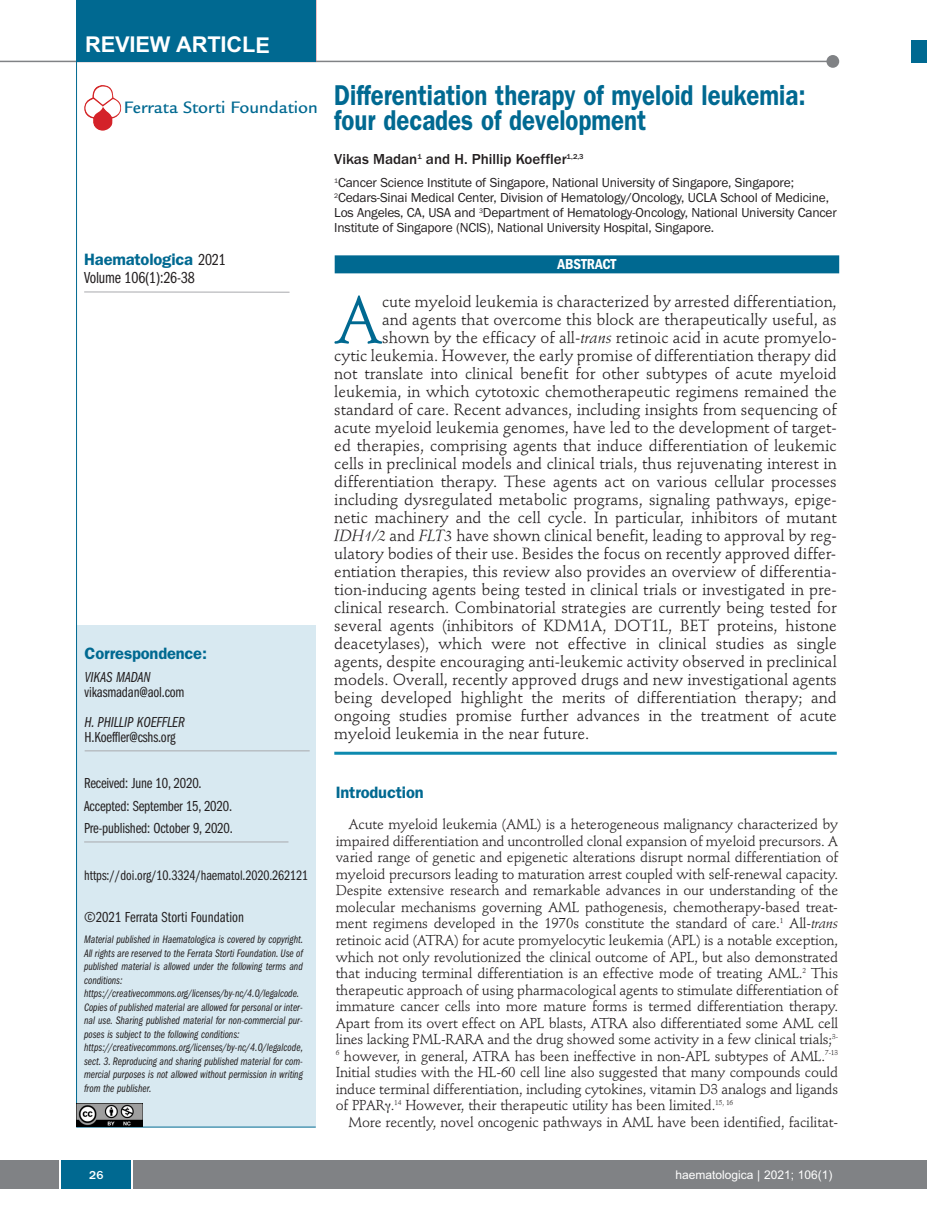
<style>
.page{position:relative;width:927px;height:1225px;background:#fff}
.page>*{position:absolute;margin:0;border:0;box-sizing:border-box;transform-origin:0 0}
.t1{font:66.45px "Stempel Schneidler";color:#006991}
.t2{font:600 28.8px/25.5px "Franklin Gothic";color:#006991;scale:.83 1}
.t3{font:700 21.75px "Arial";letter-spacing:-.01em;color:#fff}
.t4{font:500 18px "Legacy Sans";color:#006991}
.t5{font:600 16.5px "Franklin Gothic";letter-spacing:-.01em;color:#006991}
.t6{font:16.5px "Franklin Gothic Book Cmpr";letter-spacing:-.01em;color:#231f20}
.t7{font:16.05px "Stempel Schneidler";color:#231f20}
.t8{font:15px/22.5px "Franklin Gothic Book Cmpr";letter-spacing:-.01em;color:#231f20}
.t9{font:500 15px "Franklin Gothic";color:#231f20}
.t10{font:15px "Franklin Gothic Book Cmpr Ital";letter-spacing:-.01em;color:#231f20}
.t11{font:600 condensed 15px "Franklin Gothic";letter-spacing:-.005em;color:#fff}
.t12{font:14.25px/16.5px "Stempel Schneidler";letter-spacing:-.01em;color:#231f20;text-align:justify}
.t13{font:14.25px "Franklin Gothic Book Cmpr";letter-spacing:-.005em;color:#231f20}
.t14{font:13.5px/15px "Franklin Gothic";letter-spacing:-.015em;color:#231f20}
.t15{font:12px "Arial";color:#fff}
.t16{font:500 12px "Franklin Gothic";color:#fff}
.t17{font:11.25px/13.5px "Franklin Gothic Book Cmpr Ital";color:#231f20}
.s1{font-family:"Franklin Gothic Book Cmpr";font-weight:400;color:#231f20}
.s2{font-style:italic}
</style>
<div class="page">
<div style="left:911px;top:40px;width:16px;height:22px;background:#006991"></div>
<div style="left:910px;top:1160px;width:17px;height:28px;background:#808285"></div>
<div style="left:0;top:1160px;width:910px;height:28px;background:#808285"></div>
<div style="left:61px;top:1160px;width:71px;height:28px;background:#006991"></div>
<svg style="left:60px;top:1160px;width:1px;height:28px"></svg>
<svg style="left:132px;top:1160px;width:1px;height:28px"></svg>
<div style="left:77px;top:625px;width:239px;height:502px;background:#d8e9f1"></div>
<hr style="left:84px;top:841px;width:204px;height:1px;background:#a8a9ad">
<hr style="left:85px;top:750px;width:225px;height:1px;background:#a8a9ad">
<hr style="left:76px;top:1126px;width:240px;height:1px;background:#006991">
<hr style="left:84px;top:292px;width:206px;height:1px;background:#a8a9ad">
<hr style="left:0;top:61px;width:830px;height:1px;background:#808285">
<div style="left:826px;top:55px;width:13px;height:13px;background:#808285;border-radius:50%"></div>
<hr style="left:76px;top:0;width:1px;height:1126px;background:#006991">
<img style="left:77px;top:1103px;width:65px;height:23px">
<img style="left:84px;top:85px;width:37px;height:46px">
<div style="left:77px;top:0;width:239px;height:62px;background:#006991"></div>
<hr style="left:334px;top:751px;width:503px;height:3px;background:#0d8aaf">
<div style="left:335px;top:255px;width:504px;height:18px;background:#006991"></div>
<h3 class="t3" style="left:85px;top:32px;width:95px">ART CLE</h3>
<h3 class="t3" style="left:85px;top:32px;width:186px">REVIEW ARTICLE</h3>
<p class="t4" style="left:124px;top:101px;width:196px">Ferrata Storti Foundation</p>
<p class="t5" style="left:84px;top:254px;width:143px">Haematologica <span class="s1">2021</span></p>
<p class="t6" style="left:84px;top:272px;width:112px">Volume 106(1):26-38</p>
<p class="t5" style="left:85px;top:647px;width:124px">Correspondence:</p>
<p class="t10" style="left:85px;top:672px;width:68px">VIKAS MADAN</p>
<p class="t8" style="left:85px;top:682px;width:101px">vikasmadan@aol.com</p>
<p class="t10" style="left:85px;top:717px;width:102px">H. PHILLIP KOEFFLER</p>
<p class="t8" style="left:85px;top:727px;width:92px">H.Koeffler@cshs.org</p>
<p class="t8" style="left:84px;top:773px;width:150px">Received: June 10, 2020.<br>Accepted: September 15, 2020.<br>Pre-published: October 9, 2020.</p>
<p class="t13" style="left:84px;top:870px;width:226px">https://doi.org/10.3324/haematol.2020.262121</p>
<p class="t8" style="left:84px;top:907px;width:161px">©2021 Ferrata Storti Foundation</p>
<p class="t17" style="left:84px;top:933px;width:221px">Material published in Haematologica is covered by copyright.<br>All rights are reserved to the Ferrata Storti Foundation. Use of published material is allowed under the following terms and conditions: https://creativecommons.org/licenses/by-nc/4.0/legalcode.<br>Copies of published material are allowed for personal or inter&shy;nal use. Sharing published material for non-commercial pur&shy;poses is subject to the following conditions: https://creativecommons.org/licenses/by-nc/4.0/legalcode, sect. 3. Reproducing and sharing published material for com&shy;mercial purposes is not allowed without permission in writing from the publisher.</p>
<h2 class="t2" style="left:334px;top:85px;width:569px">Differentiation therapy of myeloid leukemia: four decades of development</h2>
<p class="t9" style="left:334px;top:150px;width:251px">Vikas Madan<sup>1</sup> and H. Phillip Koeffler<sup>1,2,3</sup></p>
<p class="t14" style="left:334px;top:175px;width:504px"><sup>1</sup>Cancer Science Institute of Singapore, National University of Singapore, Singapore; <sup>2</sup>Cedars-Sinai Medical Center, Division of Hematology/Oncology, UCLA School of Medicine, Los Angeles, CA, USA and <sup>3</sup>Department of Hematology-Oncology, National University Cancer Institute of Singapore (NCIS), National University Hospital, Singapore.</p>
<p class="t11" style="left:558px;top:259px;width:60px">ABSTRACT</p>
<h1 class="t1" style="left:334px;top:292px;width:49px">A</h1>
<p class="t7" style="left:382px;top:295px;width:456px">cute myeloid leukemia is characterized by arrested differentiation,</p>
<p class="t7" style="left:382px;top:313px;width:456px">and agents that overcome this block are therapeutically useful, as</p>
<p class="t7" style="left:382px;top:331px;width:456px">shown by the efficacy of all-<span class="s2">trans</span> retinoic acid in acute promyelo-</p>
<p class="t7" style="left:334px;top:349px;width:504px">cytic leukemia. However, the early promise of differentiation therapy did</p>
<p class="t7" style="left:334px;top:367px;width:504px">not translate into clinical benefit for other subtypes of acute myeloid</p>
<p class="t7" style="left:334px;top:385px;width:504px">leukemia, in which cytotoxic chemotherapeutic regimens remained the</p>
<p class="t7" style="left:334px;top:403px;width:504px">standard of care. Recent advances, including insights from sequencing of</p>
<p class="t7" style="left:334px;top:421px;width:504px">acute myeloid leukemia genomes, have led to the development of target-</p>
<p class="t7" style="left:334px;top:439px;width:504px">ed therapies, comprising agents that induce differentiation of leukemic</p>
<p class="t7" style="left:334px;top:457px;width:504px">cells in preclinical models and clinical trials, thus rejuvenating interest in</p>
<p class="t7" style="left:334px;top:475px;width:504px">differentiation therapy. These agents act on various cellular processes</p>
<p class="t7" style="left:334px;top:492px;width:504px">including dysregulated metabolic programs, signaling pathways, epige-</p>
<p class="t7" style="left:334px;top:510px;width:504px">netic machinery and the cell cycle. In particular, inhibitors of mutant</p>
<p class="t7" style="left:334px;top:528px;width:504px"><span class="s2">IDH1/2</span> and <span class="s2">FLT3</span> have shown clinical benefit, leading to approval by reg-</p>
<p class="t7" style="left:334px;top:546px;width:503px">ulatory bodies of their use. Besides the focus on recently approved differ-</p>
<p class="t7" style="left:334px;top:564px;width:504px">entiation therapies, this review also provides an overview of differentia-</p>
<p class="t7" style="left:334px;top:582px;width:504px">tion-inducing agents being tested in clinical trials or investigated in pre-</p>
<p class="t7" style="left:334px;top:600px;width:504px">clinical research. Combinatorial strategies are currently being tested for</p>
<p class="t7" style="left:334px;top:618px;width:504px">several agents (inhibitors of KDM1A, DOT1L, BET proteins, histone</p>
<p class="t7" style="left:334px;top:636px;width:504px">deacetylases), which were not effective in clinical studies as single</p>
<p class="t7" style="left:334px;top:654px;width:504px">agents, despite encouraging anti-leukemic activity observed in preclinical</p>
<p class="t7" style="left:334px;top:672px;width:504px">models. Overall, recently approved drugs and new investigational agents</p>
<p class="t7" style="left:334px;top:690px;width:504px">being developed highlight the merits of differentiation therapy; and</p>
<p class="t7" style="left:334px;top:708px;width:504px">ongoing studies promise further advances in the treatment of acute</p>
<p class="t7" style="left:334px;top:727px;width:257px">myeloid leukemia in the near future.</p>
<p class="t5" style="left:336px;top:787px;width:89px">Introduction</p>
<p class="t12" style="left:336px;top:817px;width:504px;text-indent:13px">Acute myeloid leukemia (AML) is a heterogeneous malignancy characterized by impaired differentiation and uncontrolled clonal expansion of myeloid precursors. A varied range of genetic and epigenetic alterations disrupt normal differentiation of myeloid precursors leading to maturation arrest coupled with self-renewal capacity.<br>Despite extensive research and remarkable advances in our understanding of the molecular mechanisms governing AML pathogenesis, chemotherapy-based treat&shy;ment regimens developed in the 1970s constitute the standard of care.<sup>1</sup> All-<span class="s2">trans </span>retinoic acid (ATRA) for acute promyelocytic leukemia (APL) is a notable exception, which not only revolutionized the clinical outcome of APL, but also demonstrated that inducing terminal differentiation is an effective mode of treating AML.<sup>2</sup> This therapeutic approach of using pharmacological agents to stimulate differentiation of immature cancer cells into more mature forms is termed differentiation therapy.<br>Apart from its overt effect on APL blasts, ATRA also differentiated some AML cell lines lacking PML-RARA and the drug showed some activity in a few clinical trials;<sup>3- 6</sup> however, in general, ATRA has been ineffective in non-APL subtypes of AML.<sup>7-13<br></sup>Initial studies with the HL-60 cell line also suggested that many compounds could induce terminal differentiation, including cytokines, vitamin D3 analogs and ligands of PPAR .<sup>14</sup> However, their therapeutic utility has been limited.<sup>15,</sup> <sup>16</sup></p>
<p class="t12" style="left:348px;top:1114px;width:491px">More recently, novel oncogenic pathways in AML have been identified, facilitat-</p>
<p class="t16" style="left:89px;top:1167px;width:16px">26</p>
<p class="t15" style="left:676px;top:1167px;width:158px">haematologica | 2021; 106(1)</p>
</div>
